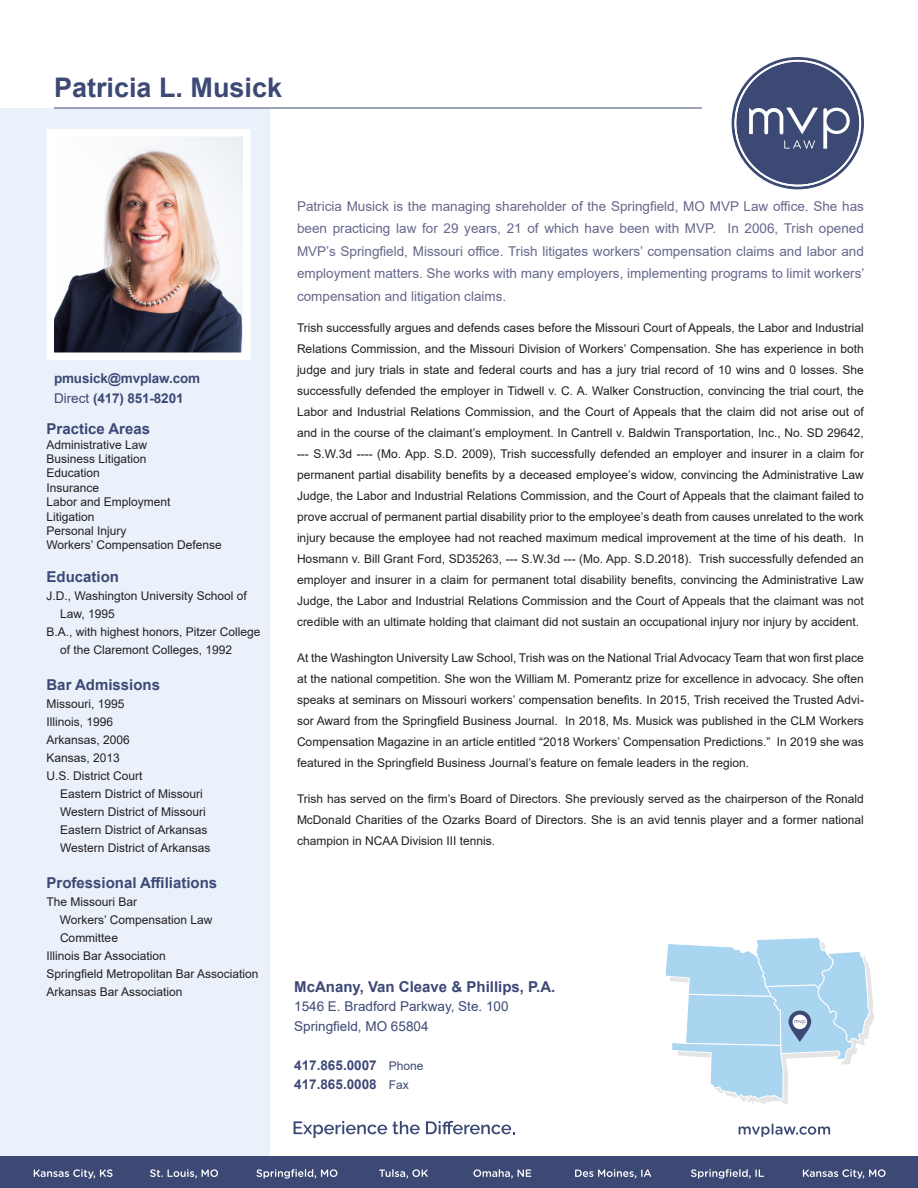
<style>
.page{position:relative;width:918px;height:1188px;background:#fff}
.page>*{position:absolute;margin:0;border:0;box-sizing:border-box;transform-origin:0 0}
.t1{font:700 27px "Arial";color:#3d4975}
.t2{font:700 15px "Arial";color:#3d4975}
.t3{font:13.5px/22.5px "Arial";color:#66688c;text-align:justify}
.t4{font:700 13.5px "Arial";letter-spacing:-.01em;color:#3d4975}
.t5{font:13.5px "Arial";color:#3d4975}
.t6{font:12px/21px "Arial";color:#231f20}
.s1{font-weight:400}
.s2{font-weight:400;font-size:12px}
</style>
<div class="page">
<svg style="left:732px;top:57px;width:132px;height:132px"></svg>
<div style="left:0;top:108px;width:270px;height:1080px;background:#eaf1fb"></div>
<hr style="left:54px;top:108px;width:648px;height:1px;background:#3d4975">
<div style="left:0;top:1156px;width:918px;height:32px;background:#3d4975"></div>
<svg style="left:34px;top:1169px;width:79px;height:10px"></svg>
<svg style="left:803px;top:1169px;width:83px;height:10px"></svg>
<svg style="left:150px;top:1169px;width:68px;height:9px"></svg>
<svg style="left:691px;top:1169px;width:73px;height:10px"></svg>
<svg style="left:575px;top:1169px;width:76px;height:9px"></svg>
<svg style="left:473px;top:1169px;width:58px;height:9px"></svg>
<svg style="left:379px;top:1169px;width:49px;height:9px"></svg>
<svg style="left:257px;top:1169px;width:80px;height:10px"></svg>
<svg style="left:294px;top:1121px;width:126px;height:17px"></svg>
<svg style="left:426px;top:1121px;width:88px;height:13px"></svg>
<svg style="left:739px;top:1124px;width:91px;height:13px"></svg>
<img style="left:47px;top:129px;width:203px;height:231px">
<svg style="left:665px;top:938px;width:210px;height:167px"></svg>
<p class="t1" style="left:54px;top:69px;width:230px">Patricia L. Musick</p>
<p class="t4" style="left:54px;top:369px;width:148px">pmusick@mvplaw.com</p>
<p class="t4" style="left:54px;top:388px;width:131px"><span class="s1">Direct</span> (417) 851-8201</p>
<p class="t2" style="left:46px;top:418px;width:105px">Practice Areas</p>
<p class="t6" style="left:46px;top:434px;width:102px">Administrative Law</p>
<p class="t6" style="left:46px;top:448px;width:102px">Business Litigation</p>
<p class="t6" style="left:46px;top:463px;width:55px">Education</p>
<p class="t6" style="left:46px;top:477px;width:54px">Insurance</p>
<p class="t6" style="left:46px;top:491px;width:126px">Labor and Employment</p>
<p class="t6" style="left:46px;top:506px;width:50px">Litigation</p>
<p class="t6" style="left:46px;top:520px;width:82px">Personal Injury</p>
<p class="t6" style="left:46px;top:535px;width:177px">Workers’ Compensation Defense</p>
<p class="t2" style="left:46px;top:566px;width:74px">Education</p>
<p class="t6" style="left:60px;top:587px;width:188px;line-height:18px;text-indent:-14px">J.D., Washington University School of<br>Law, 1995</p>
<p class="t6" style="left:60px;top:623px;width:202px;line-height:18px;text-indent:-14px">B.A., with highest honors, Pitzer College of the Claremont Colleges, 1992</p>
<p class="t2" style="left:46px;top:674px;width:115px">Bar Admissions</p>
<p class="t6" style="left:46px;top:693px;width:80px">Missouri, 1995</p>
<p class="t6" style="left:46px;top:711px;width:68px">Illinois, 1996</p>
<p class="t6" style="left:46px;top:729px;width:85px">Arkansas, 2006</p>
<p class="t6" style="left:46px;top:747px;width:75px">Kansas, 2013</p>
<p class="t6" style="left:46px;top:765px;width:98px">U.S. District Court</p>
<p class="t6" style="left:60px;top:783px;width:144px">Eastern District of Missouri</p>
<p class="t6" style="left:60px;top:801px;width:147px">Western District of Missouri</p>
<p class="t6" style="left:60px;top:819px;width:149px">Eastern District of Arkansas</p>
<p class="t6" style="left:60px;top:837px;width:152px">Western District of Arkansas</p>
<p class="t2" style="left:46px;top:872px;width:172px">Professional Affiliations</p>
<p class="t6" style="left:46px;top:891px;width:92px">The Missouri Bar</p>
<p class="t6" style="left:60px;top:911px;width:154px;line-height:18px">Workers’ Compensation Law<br>Committee</p>
<p class="t6" style="left:46px;top:945px;width:121px">Illinois Bar Association</p>
<p class="t6" style="left:46px;top:963px;width:214px">Springfield Metropolitan Bar Association</p>
<p class="t6" style="left:46px;top:981px;width:138px">Arkansas Bar Association</p>
<p class="t3" style="left:297px;top:195px;width:569px">Patricia Musick is the managing shareholder of the Springfield, MO MVP Law office. She has been practicing law for 29 years, 21 of which have been with MVP. In 2006, Trish opened MVP’s Springfield, Missouri office. Trish litigates workers’ compensation claims and labor and employment matters. She works with many employers, implementing programs to limit workers’ compensation and litigation claims.</p>
<p class="t6" style="left:297px;top:317px;width:568px;text-align:justify">Trish successfully argues and defends cases before the Missouri Court of Appeals, the Labor and Industrial Relations Commission, and the Missouri Division of Workers’ Compensation. She has experience in both judge and jury trials in state and federal courts and has a jury trial record of 10 wins and 0 losses. She successfully defended the employer in Tidwell v. C. A. Walker Construction, convincing the trial court, the Labor and Industrial Relations Commission, and the Court of Appeals that the claim did not arise out of and in the course of the claimant’s employment. In Cantrell v. Baldwin Transportation, Inc., No. SD 29642, --- S.W.3d ---- (Mo. App. S.D. 2009), Trish successfully defended an employer and insurer in a claim for permanent partial disability benefits by a deceased employee’s widow, convincing the Administrative Law Judge, the Labor and Industrial Relations Commission, and the Court of Appeals that the claimant failed to prove accrual of permanent partial disability prior to the employee’s death from causes unrelated to the work injury because the employee had not reached maximum medical improvement at the time of his death. In Hosmann v. Bill Grant Ford, SD35263, --- S.W.3d --- (Mo. App. S.D.2018). Trish successfully defended an employer and insurer in a claim for permanent total disability benefits, convincing the Administrative Law Judge, the Labor and Industrial Relations Commission and the Court of Appeals that the claimant was not credible with an ultimate holding that claimant did not sustain an occupational injury nor injury by accident.</p>
<p class="t6" style="left:297px;top:647px;width:568px;text-align:justify">At the Washington University Law School, Trish was on the National Trial Advocacy Team that won first place at the national competition. She won the William M. Pomerantz prize for excellence in advocacy. She often speaks at seminars on Missouri workers’ compensation benefits. In 2015, Trish received the Trusted Advi&shy;sor Award from the Springfield Business Journal. In 2018, Ms. Musick was published in the CLM Workers Compensation Magazine in an article entitled “2018 Workers’ Compensation Predictions.” In 2019 she was featured in the Springfield Business Journal’s feature on female leaders in the region.</p>
<p class="t6" style="left:297px;top:788px;width:568px;text-align:justify">Trish has served on the firm’s Board of Directors. She previously served as the chairperson of the Ronald McDonald Charities of the Ozarks Board of Directors. She is an avid tennis player and a former national champion in NCAA Division III tennis.</p>
<p class="t2" style="left:294px;top:976px;width:263px">McAnany, Van Cleave &amp; Phillips, P.A.</p>
<p class="t5" style="left:294px;top:997px;width:216px">1546 E. Bradford Parkway, Ste. 100</p>
<p class="t5" style="left:294px;top:1017px;width:136px">Springfield, MO 65804</p>
<p class="t4" style="left:294px;top:1055px;width:131px">417.865.0007 <span class="s2">Phone</span></p>
<p class="t4" style="left:294px;top:1075px;width:116px">417.865.0008 <span class="s2">Fax</span></p>
</div>
